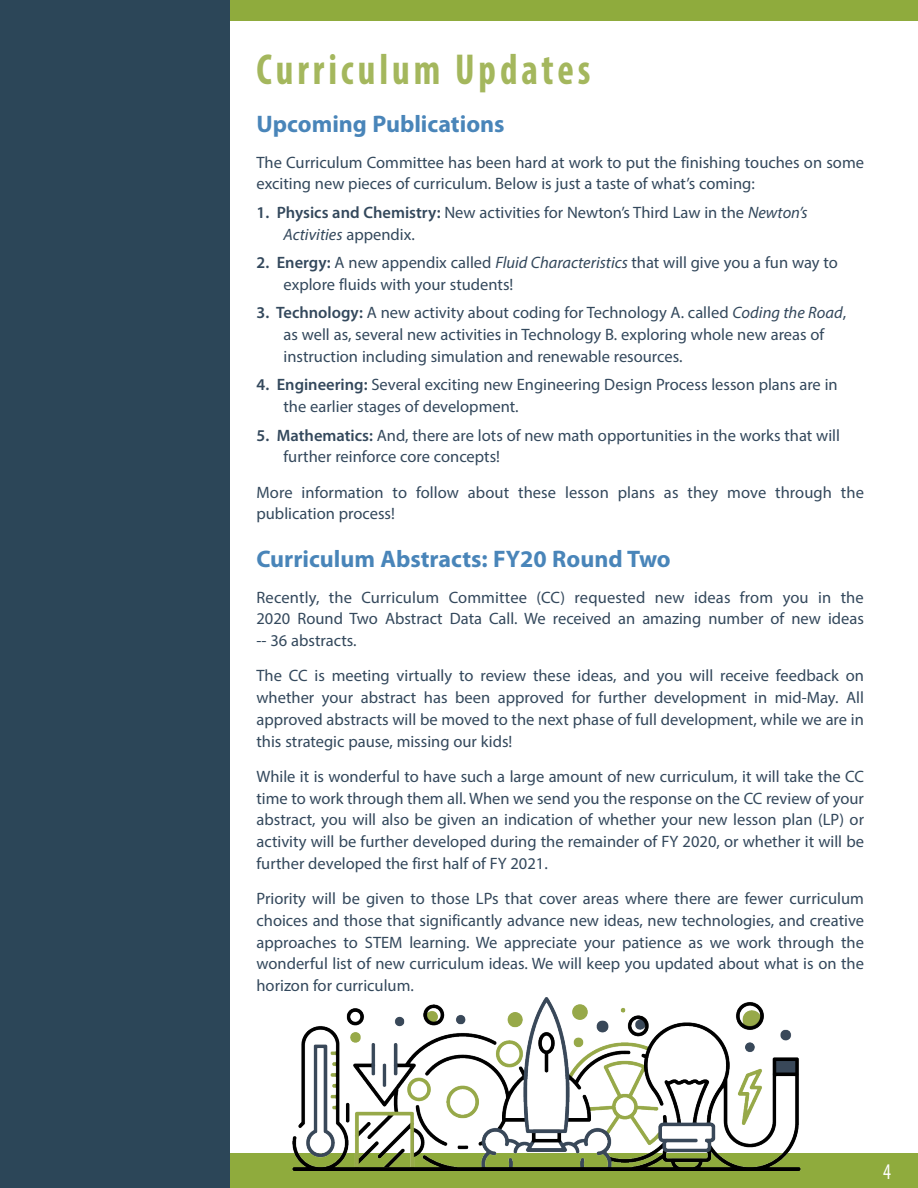
<style>
.page{position:relative;width:918px;height:1188px;background:#fff}
.page>*{position:absolute;margin:0;border:0;box-sizing:border-box;transform-origin:0 0}
.Article_Title{font:700 condensed 43.5px "Myriad Pro";letter-spacing:.1em;color:#a4b75d;scale:.9 1}
.Header-_Level_2{font:700 24px "Myriad Pro";color:#4985b9}
.Front_Page_Quote{font:condensed 22.5px "Myriad Pro";color:#fff;scale:.9 1}
.Body_Paragraphs{font:16.5px/21.8px "Myriad Pro";color:#33485c;text-align:justify}
.Bulleted_List{font:16.5px/21.8px "Myriad Pro";color:#33485c}
.s1{font-weight:600}
.s2{font-style:italic}
</style>
<div class="page">
<div style="left:230px;top:1153px;width:688px;height:35px;background:#8fab3d"></div>
<img style="left:293px;top:997px;width:508px;height:174px">
<div style="left:54px;top:0;width:864px;height:20px;background:#8fab3d"></div>
<div style="left:0;top:0;width:230px;height:1188px;background:#2c4658"></div>
<p class="Article_Title" style="left:256px;top:43px;width:372px">Curriculum Updates</p>
<p class="Header-_Level_2" style="left:256px;top:109px;width:250px">Upcoming Publications</p>
<p class="Body_Paragraphs" style="left:256px;top:151px;width:609px">The Curriculum Committee has been hard at work to put the finishing touches on some exciting new pieces of curriculum. Below is just a taste of what’s coming:</p>
<p class="Bulleted_List" style="left:284px;top:201px;width:526px;text-indent:-27px"><span class="s1">1. Physics and Chemistry:</span> New activities for Newton’s Third Law in the <span class="s2">Newton’s<br>Activities</span> appendix.</p>
<p class="Bulleted_List" style="left:284px;top:252px;width:556px;text-indent:-27px"><span class="s1">2. Energy:</span> A new appendix called <span class="s2">Fluid Characteristics</span> that will give you a fun way to explore fluids with your students!</p>
<p class="Bulleted_List" style="left:284px;top:302px;width:564px;text-indent:-27px"><span class="s1">3. Technology:</span> A new activity about coding for Technology A. called <span class="s2">Coding the Road</span>, as well as, several new activities in Technology B. exploring whole new areas of instruction including simulation and renewable resources.</p>
<p class="Bulleted_List" style="left:284px;top:374px;width:556px;text-indent:-27px"><span class="s1">4. Engineering:</span> Several exciting new Engineering Design Process lesson plans are in the earlier stages of development.</p>
<p class="Bulleted_List" style="left:284px;top:424px;width:558px;text-indent:-27px"><span class="s1">5. Mathematics:</span> And, there are lots of new math opportunities in the works that will further reinforce core concepts!</p>
<p class="Body_Paragraphs" style="left:257px;top:481px;width:609px">More information to follow about these lesson plans as they move through the publication process!</p>
<p class="Header-_Level_2" style="left:256px;top:544px;width:416px">Curriculum Abstracts: FY20 Round Two</p>
<p class="Body_Paragraphs" style="left:256px;top:586px;width:609px">Recently, the Curriculum Committee (CC) requested new ideas from you in the 2020 Round Two Abstract Data Call. We received an amazing number of new ideas -- 36 abstracts.</p>
<p class="Body_Paragraphs" style="left:256px;top:665px;width:609px">The CC is meeting virtually to review these ideas, and you will receive feedback on whether your abstract has been approved for further development in mid-May. All approved abstracts will be moved to the next phase of full development, while we are in this strategic pause, missing our kids!</p>
<p class="Body_Paragraphs" style="left:256px;top:765px;width:609px">While it is wonderful to have such a large amount of new curriculum, it will take the CC time to work through them all. When we send you the response on the CC review of your abstract, you will also be given an indication of whether your new lesson plan (LP) or activity will be further developed during the remainder of FY 2020, or whether it will be further developed the first half of FY 2021.</p>
<p class="Body_Paragraphs" style="left:256px;top:888px;width:609px">Priority will be given to those LPs that cover areas where there are fewer curriculum choices and those that significantly advance new ideas, new technologies, and creative approaches to STEM learning. We appreciate your patience as we work through the wonderful list of new curriculum ideas. We will keep you updated about what is on the horizon for curriculum.</p>
<p class="Front_Page_Quote" style="left:883px;top:1158px;width:10px">4</p>
</div>
